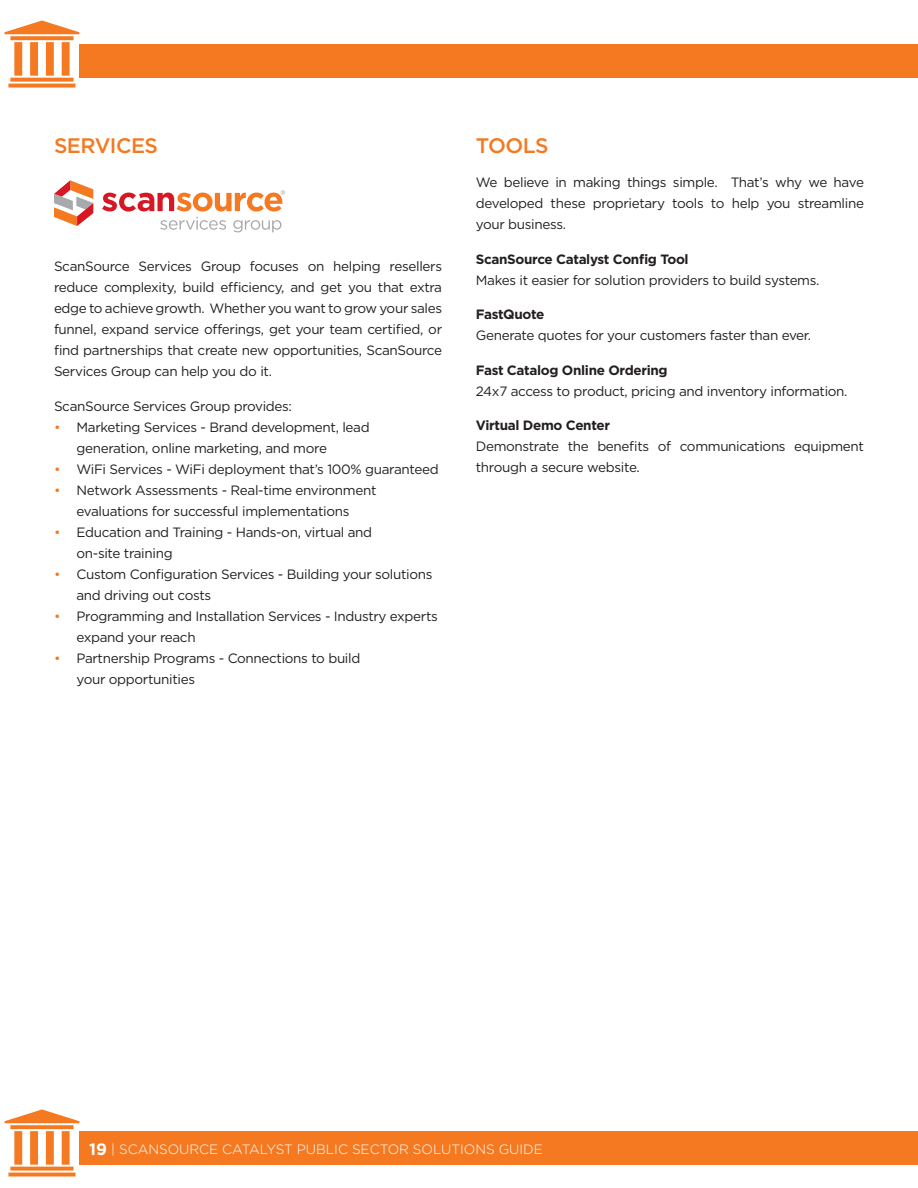
<style>
.page{position:relative;width:918px;height:1188px;background:#fff}
.page>*{position:absolute;margin:0;border:0;box-sizing:border-box;transform-origin:0 0}
.t1{font:500 21px "Gotham";letter-spacing:-.025em;color:#f47921}
.t2{font:13.5px/21px "Gotham";letter-spacing:-.025em;color:#231f20}
.t3{font:700 13.5px "Gotham";letter-spacing:-.025em;color:#231f20}
.t4{font:300 13.5px "Gotham";color:#fff}
.s1{color:#f47921}
.s2{font-weight:700;font-size:16.5px}
</style>
<div class="page">
<div style="left:79px;top:1131px;width:839px;height:34px;background:#f47921"></div>
<svg style="left:4px;top:1109px;width:75px;height:68px"></svg>
<svg style="left:4px;top:20px;width:75px;height:68px"></svg>
<div style="left:79px;top:44px;width:839px;height:33px;background:#f47921"></div>
<svg style="left:54px;top:180px;width:39px;height:46px"></svg>
<svg style="left:102px;top:190px;width:183px;height:42px"></svg>
<p class="t1" style="left:54px;top:132px;width:106px">SERVICES</p>
<p class="t2" style="left:54px;top:256px;width:390px;text-align:justify">ScanSource Services Group focuses on helping resellers reduce complexity, build efficiency, and get you that extra edge to achieve growth. Whether you want to grow your sales funnel, expand service offerings, get your team certified, or find partnerships that create new opportunities, ScanSource Services Group can help you do it.</p>
<p class="t2" style="left:54px;top:395px;width:240px">ScanSource Services Group provides:</p>
<p class="t2" style="left:76px;top:416px;width:295px;text-indent:-22px"><span class="s1">•</span> Marketing Services - Brand development, lead generation, online marketing, and more</p>
<p class="t2" style="left:54px;top:458px;width:386px"><span class="s1">•</span> WiFi Services - WiFi deployment that’s 100% guaranteed</p>
<p class="t2" style="left:54px;top:479px;width:324px;text-align:center"><span class="s1">•</span> Network Assessments - Real-time environment evaluations for successful implementations</p>
<p class="t2" style="left:76px;top:521px;width:297px;text-indent:-22px"><span class="s1">•</span> Education and Training - Hands-on, virtual and on-site training</p>
<p class="t2" style="left:76px;top:563px;width:358px;text-indent:-22px"><span class="s1">•</span> Custom Configuration Services - Building your solutions and driving out costs</p>
<p class="t2" style="left:76px;top:605px;width:363px;text-indent:-22px"><span class="s1">•</span> Programming and Installation Services - Industry experts expand your reach</p>
<p class="t2" style="left:76px;top:647px;width:285px;text-indent:-22px"><span class="s1">•</span> Partnership Programs - Connections to build your opportunities</p>
<p class="t1" style="left:476px;top:132px;width:74px">TOOLS</p>
<p class="t2" style="left:476px;top:172px;width:390px;text-align:justify">We believe in making things simple. That’s why we have developed these proprietary tools to help you streamline your business.</p>
<p class="t3" style="left:476px;top:250px;width:214px">ScanSource Catalyst Config Tool</p>
<p class="t2" style="left:476px;top:269px;width:345px">Makes it easier for solution providers to build systems.</p>
<p class="t3" style="left:476px;top:306px;width:70px">FastQuote</p>
<p class="t2" style="left:476px;top:325px;width:337px">Generate quotes for your customers faster than ever.</p>
<p class="t3" style="left:476px;top:361px;width:193px">Fast Catalog Online Ordering</p>
<p class="t2" style="left:476px;top:380px;width:373px">24x7 access to product, pricing and inventory information.</p>
<p class="t3" style="left:476px;top:417px;width:136px">Virtual Demo Center</p>
<p class="t2" style="left:476px;top:436px;width:390px">Demonstrate the benefits of communications equipment through a secure website.</p>
<p class="t4" style="left:89px;top:1141px;width:455px"><span class="s2">19</span> | SCANSOURCE CATALYST PUBLIC SECTOR SOLUTIONS GUIDE</p>
</div>
